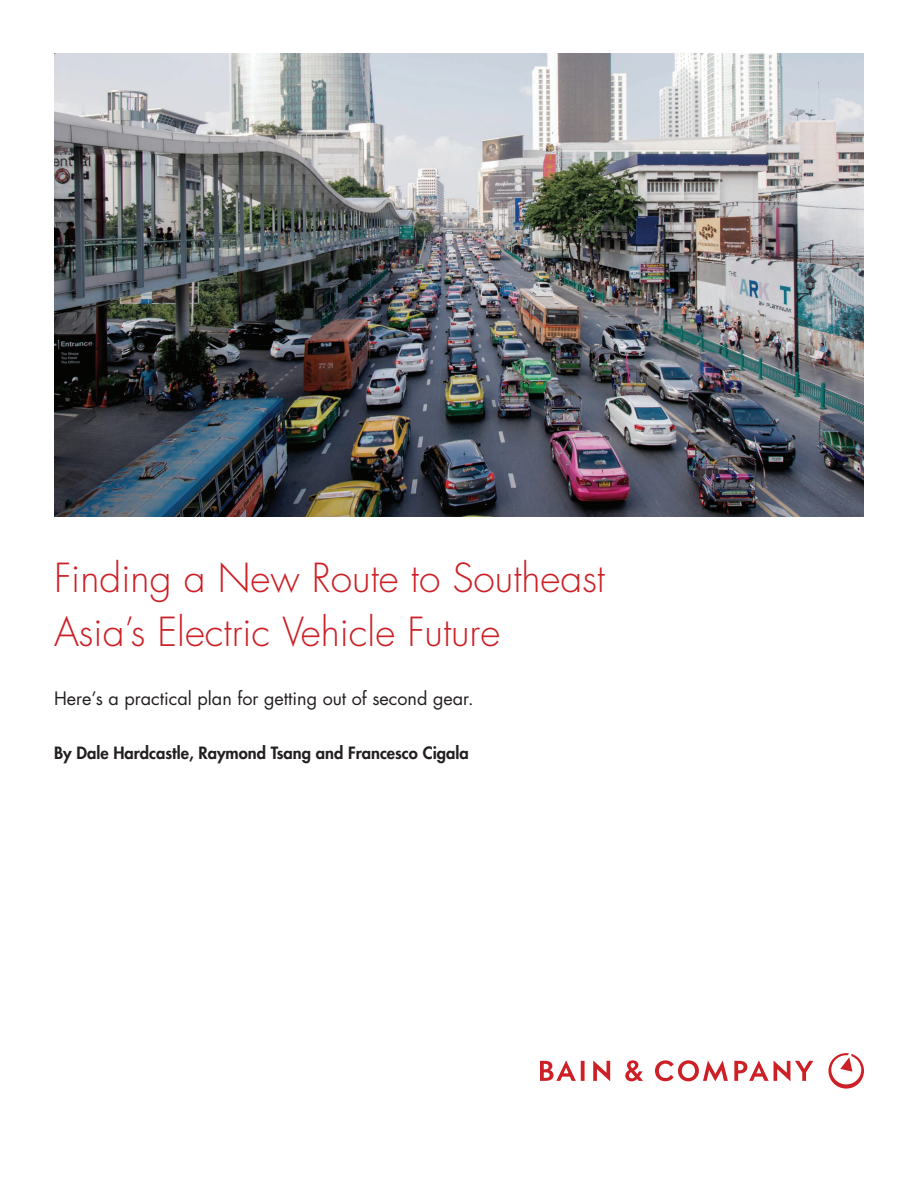
<style>
.page{position:relative;width:918px;height:1188px;background:#fff}
.page>*{position:absolute;margin:0;border:0;box-sizing:border-box;transform-origin:0 0}
.Headline{font:300 39px/54px "Futura";color:#cd2026}
.Subtitle{font:18px "Futura";color:#231f20}
.Subtitle-2{font:800 16.5px "Futura";color:#231f20}
</style>
<div class="page">
<svg style="left:655px;top:1060px;width:73px;height:21px"></svg>
<svg style="left:593px;top:1060px;width:17px;height:21px"></svg>
<svg style="left:540px;top:1060px;width:45px;height:21px"></svg>
<svg style="left:625px;top:1060px;width:18px;height:21px"></svg>
<svg style="left:734px;top:1060px;width:79px;height:21px"></svg>
<svg style="left:828px;top:1053px;width:36px;height:36px"></svg>
<img style="left:54px;top:53px;width:810px;height:463px">
<p class="Headline" style="left:54px;top:552px;width:553px">Finding a New Route to Southeast<br>Asia’s Electric Vehicle Future</p>
<p class="Subtitle" style="left:54px;top:687px;width:421px">Here’s a practical plan for getting out of second gear.</p>
<p class="Subtitle-2" style="left:54px;top:742px;width:416px">By Dale Hardcastle, Raymond Tsang and Francesco Cigala</p>
</div>
